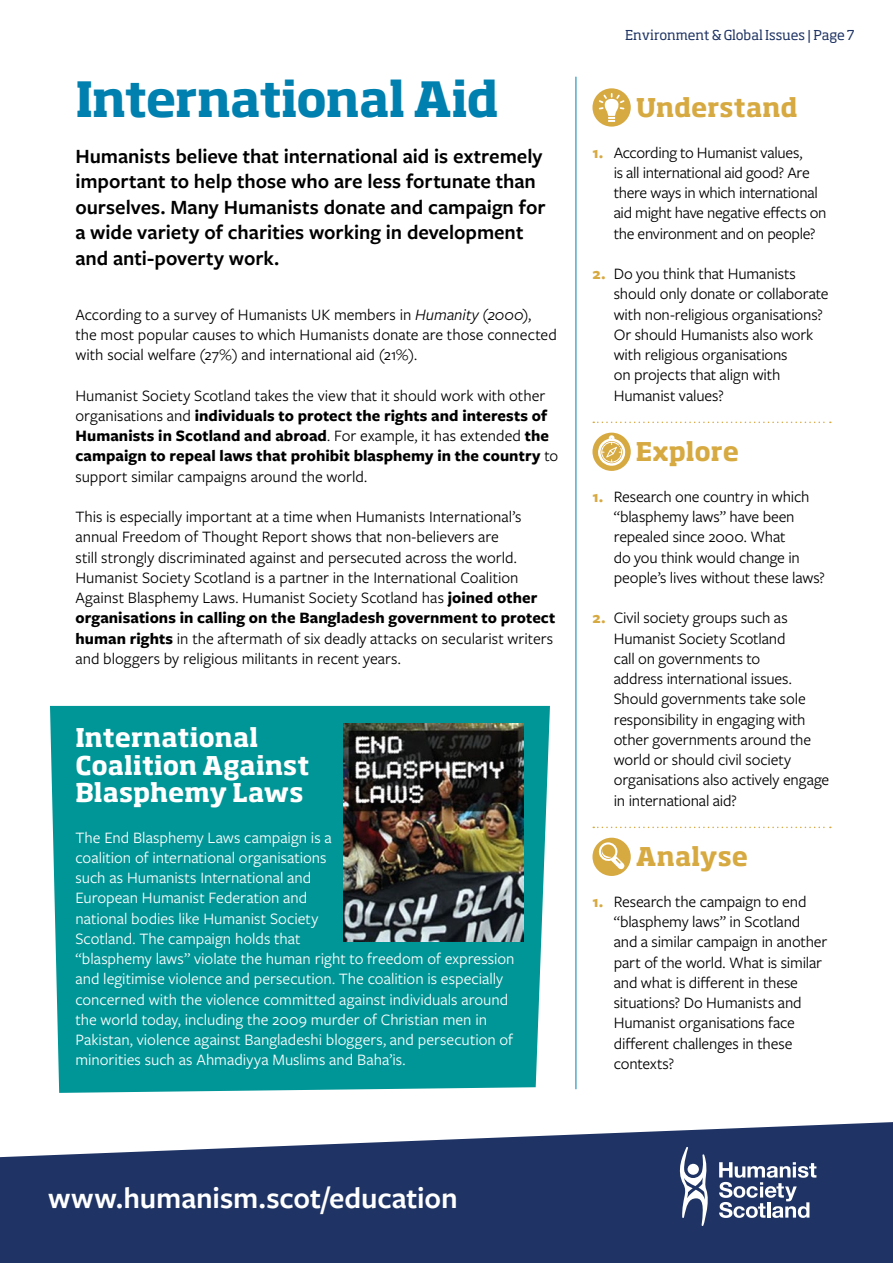
<style>
.page{position:relative;width:893px;height:1263px;background:#fff}
.page>*{position:absolute;margin:0;border:0;box-sizing:border-box;transform-origin:0 0}
.t1{font:700 48px "Soho Std";letter-spacing:-.025em;color:#0080af}
.t2{font:600 30.75px "Freight Sans Pro";letter-spacing:-.005em;color:#fff}
.t3{font:700 25.5px/27.5px "Soho Std";color:#fff}
.t4{font:700 25.5px "Soho Std";color:#d7a941}
.t5{font:600 21px/25.5px "Freight Sans Pro";color:#000}
.t6{font:16.5px/20.2px "Freight Sans Pro";letter-spacing:-.005em;color:#000}
.t7{font:16.5px/20.2px "Freight Sans Pro";color:#fff}
.t8{font:13.5px "Soho Std";letter-spacing:-.005em;color:#1f3464}
.s1{font-style:italic}
.s2{font-weight:700}
.s3{font-weight:700;color:#d7a941}
</style>
<div class="page">
<svg style="left:0;top:1122px;width:893px;height:141px;background:#3c4f78"></svg>
<svg style="left:719px;top:1162px;width:97px;height:56px"></svg>
<svg style="left:676px;top:1147px;width:35px;height:79px"></svg>
<hr style="left:575px;top:77px;width:1px;height:1012px;background:#0080af">
<svg style="left:593px;top:422px;width:238px;height:1px"></svg>
<svg style="left:593px;top:827px;width:238px;height:1px"></svg>
<svg style="left:592px;top:88px;width:39px;height:39px"></svg>
<svg style="left:599px;top:93px;width:25px;height:29px"></svg>
<div style="left:592px;top:433px;width:39px;height:38px;background:#d7a941;border-radius:50%"></div>
<svg style="left:598px;top:434px;width:28px;height:33px"></svg>
<div style="left:592px;top:838px;width:39px;height:38px;background:#d7a941;border-radius:50%"></div>
<svg style="left:597px;top:842px;width:27px;height:27px"></svg>
<div style="left:50px;top:706px;width:500px;height:387px;background:#009697"></div>
<img style="left:343px;top:723px;width:181px;height:218px">
<h1 class="t1" style="left:75px;top:68px;width:425px">International Aid</h1>
<p class="t5" style="left:75px;top:142px;width:472px">Humanists believe that international aid is extremely important to help those who are less fortunate than ourselves. Many Humanists donate and campaign for a wide variety of charities working in development and anti-poverty work.</p>
<p class="t6" style="left:75px;top:303px;width:483px">According to a survey of Humanists UK members in <span class="s1">Humanity (2000)</span>, the most popular causes to which Humanists donate are those connected with social welfare (27%) and international aid (21%).</p>
<p class="t6" style="left:75px;top:384px;width:484px">Humanist Society Scotland takes the view that it should work with other organisations and <span class="s2">individuals to protect the rights and interests of Humanists in Scotland and abroad</span>. For example, it has extended <span class="s2">the campaign to repeal laws that prohibit blasphemy in the country</span> to support similar campaigns around the world.</p>
<p class="t6" style="left:75px;top:506px;width:481px">This is especially important at a time when Humanists International’s annual Freedom of Thought Report shows that non-believers are<br>still strongly discriminated against and persecuted across the world.<br>Humanist Society Scotland is a partner in the International Coalition Against Blasphemy Laws. Humanist Society Scotland has <span class="s2">joined other organisations in calling on the Bangladesh government to protect human rights</span> in the aftermath of six deadly attacks on secularist writers and bloggers by religious militants in recent years.</p>
<h3 class="t3" style="left:75px;top:723px;width:236px">International<br>Coalition Against<br>Blasphemy Laws</h3>
<p class="t7" style="left:75px;top:826px;width:441px">The End Blasphemy Laws campaign is a<br>coalition of international organisations<br>such as Humanists International and<br>European Humanist Federation and<br>national bodies like Humanist Society<br>Scotland. The campaign holds that<br>“blasphemy laws” violate the human right to freedom of expression and legitimise violence and persecution. The coalition is especially concerned with the violence committed against individuals around the world today, including the 2009 murder of Christian men in Pakistan, violence against Bangladeshi bloggers, and persecution of minorities such as Ahmadiyya Muslims and Baha’is.</p>
<p class="t8" style="left:625px;top:27px;width:231px">Environment &amp; Global Issues | Page 7</p>
<h3 class="t4" style="left:636px;top:91px;width:163px">Understand</h3>
<p class="t6" style="left:614px;top:141px;width:214px;text-indent:-21px"><span class="s3">1.</span> According to Humanist values,<br>is all international aid good? Are there ways in which international aid might have negative effects on the environment and on people?</p>
<p class="t6" style="left:614px;top:263px;width:216px;text-indent:-21px"><span class="s3">2.</span> Do you think that Humanists should only donate or collaborate with non-religious organisations?<br>Or should Humanists also work with religious organisations<br>on projects that align with<br>Humanist values?</p>
<h3 class="t4" style="left:636px;top:435px;width:105px">Explore</h3>
<p class="t6" style="left:614px;top:486px;width:213px;text-indent:-21px"><span class="s3">1.</span> Research one country in which “blasphemy laws” have been repealed since 2000. What<br>do you think would change in people’s lives without these laws?</p>
<p class="t6" style="left:614px;top:607px;width:217px;text-indent:-21px"><span class="s3">2.</span> Civil society groups such as<br>Humanist Society Scotland<br>call on governments to<br>address international issues.<br>Should governments take sole responsibility in engaging with other governments around the world or should civil society organisations also actively engage in international aid?</p>
<h3 class="t4" style="left:636px;top:840px;width:114px">Analyse</h3>
<p class="t6" style="left:614px;top:891px;width:215px;text-indent:-21px"><span class="s3">1.</span> Research the campaign to end “blasphemy laws” in Scotland and a similar campaign in another part of the world. What is similar and what is different in these situations? Do Humanists and<br>Humanist organisations face different challenges in these contexts?</p>
<h2 class="t2" style="left:48px;top:1177px;width:411px">www.humanism.scot/education</h2>
</div>
